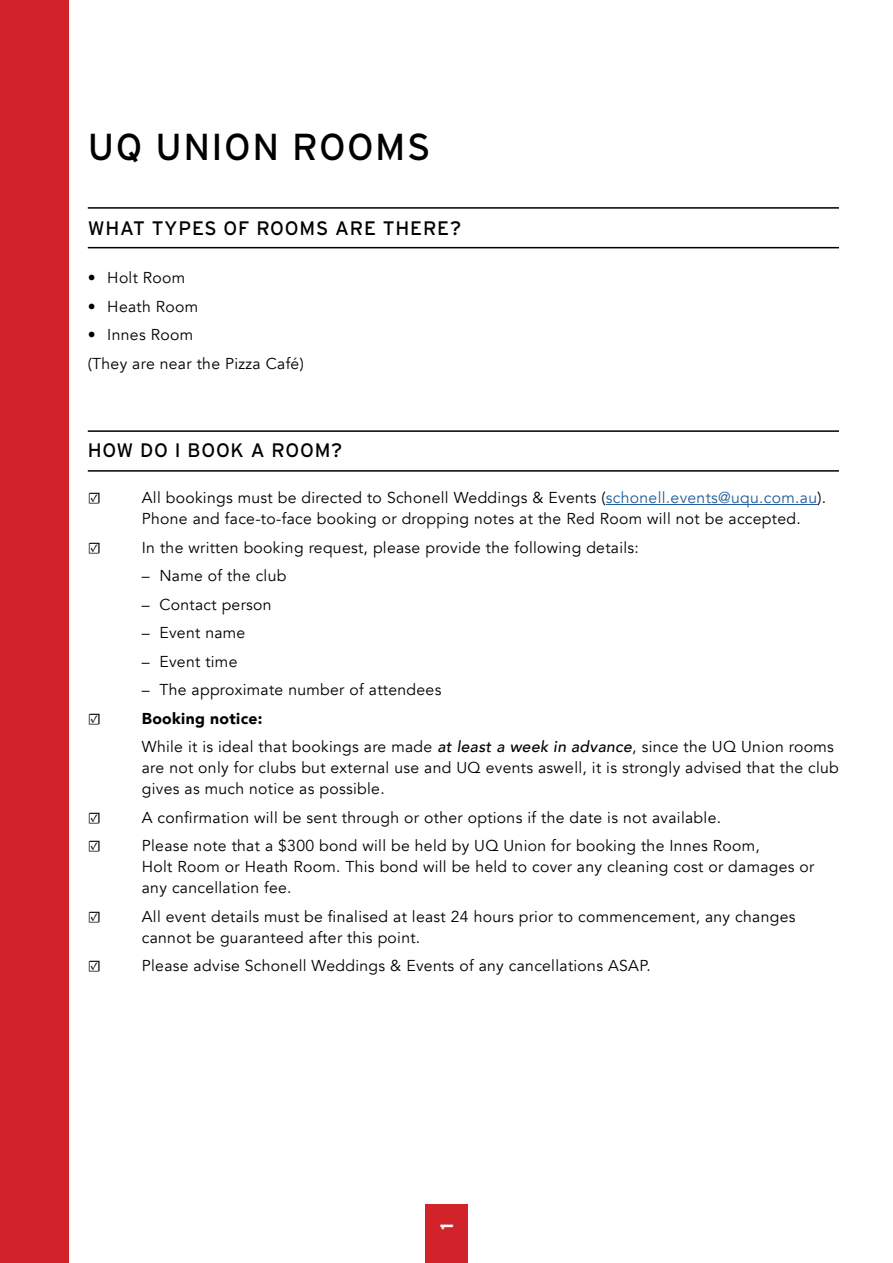
<style>
.page{position:relative;width:893px;height:1263px;background:#fff}
.page>*{position:absolute;margin:0;border:0;box-sizing:border-box;transform-origin:0 0}
.t1{font:37.5px "Interstate";letter-spacing:.04em;color:#000}
.t2{font:19.5px "Interstate";letter-spacing:.04em;color:#000}
.t3{font:700 18px "Interstate";color:#fff}
.t4{font:15.75px/21px "Avenir";letter-spacing:.02em;color:#000}
.t5{font:15.75px "Minion Pro";color:#000}
.s1{color:#215e9e}
.s2{font-weight:900}
.s3{font-weight:500;font-style:italic}
</style>
<div class="page">
<div style="left:425px;top:1204px;width:43px;height:59px;background:#d2232a"></div>
<div style="left:0;top:0;width:69px;height:1263px;background:#d2232a"></div>
<hr style="left:88px;top:247px;width:751px;height:1px;background:#000">
<hr style="left:88px;top:470px;width:751px;height:2px;background:#000">
<hr style="left:88px;top:207px;width:751px;height:2px;background:#000">
<hr style="left:88px;top:430px;width:751px;height:2px;background:#000">
<hr style="left:606px;top:504px;width:211px;height:1px;background:#215e9e">
<h1 class="t1" style="left:88px;top:126px;width:344px">UQ UNION ROOMS</h1>
<p class="t2" style="left:88px;top:217px;width:375px">WHAT TYPES OF ROOMS ARE THERE?</p>
<p class="t4" style="left:88px;top:268px;width:99px">• Holt Room</p>
<p class="t4" style="left:88px;top:296px;width:112px">• Heath Room</p>
<p class="t4" style="left:88px;top:321px;width:217px;line-height:28.5px">• Innes Room<br>(They are near the Pizza Café)</p>
<p class="t2" style="left:88px;top:439px;width:256px">HOW DO I BOOK A ROOM?</p>
<p class="t5" style="left:88px;top:488px;width:15px">☑</p>
<p class="t4" style="left:142px;top:488px;width:686px">All bookings must be directed to Schonell Weddings &amp; Events (<span class="s1">schonell.events@uqu.com.au</span>).<br>Phone and face-to-face booking or dropping notes at the Red Room will not be accepted.</p>
<p class="t5" style="left:88px;top:537px;width:15px">☑</p>
<p class="t4" style="left:142px;top:537px;width:499px">In the written booking request, please provide the following details:</p>
<p class="t4" style="left:142px;top:566px;width:146px">– Name of the club</p>
<p class="t4" style="left:142px;top:594px;width:131px">– Contact person</p>
<p class="t4" style="left:142px;top:623px;width:105px">– Event name</p>
<p class="t4" style="left:142px;top:651px;width:97px">– Event time</p>
<p class="t4" style="left:142px;top:680px;width:301px">– The approximate number of attendees</p>
<p class="t5" style="left:88px;top:708px;width:15px">☑</p>
<p class="t4" style="left:142px;top:704px;width:694px;line-height:28.5px"><span class="s2">Booking notice:<br></span>While it is ideal that bookings are made <span class="s3">at least a week in advance</span>, since the UQ Union rooms</p>
<p class="t4" style="left:142px;top:758px;width:698px">are not only for clubs but external use and UQ events aswell, it is strongly advised that the club gives as much notice as possible.</p>
<p class="t5" style="left:88px;top:807px;width:15px">☑</p>
<p class="t4" style="left:142px;top:807px;width:581px">A confirmation will be sent through or other options if the date is not available.</p>
<p class="t5" style="left:88px;top:836px;width:15px">☑</p>
<p class="t4" style="left:142px;top:836px;width:674px">Please note that a $300 bond will be held by UQ Union for booking the Innes Room,<br>Holt Room or Heath Room. This bond will be held to cover any cleaning cost or damages or any cancellation fee.</p>
<p class="t5" style="left:88px;top:906px;width:15px">☑</p>
<p class="t4" style="left:142px;top:906px;width:655px">All event details must be finalised at least 24 hours prior to commencement, any changes cannot be guaranteed after this point.</p>
<p class="t5" style="left:88px;top:956px;width:15px">☑</p>
<p class="t4" style="left:142px;top:956px;width:510px">Please advise Schonell Weddings &amp; Events of any cancellations ASAP.</p>
<p class="t3" style="left:437px;top:1230px;width:8px;rotate:-90deg">1</p>
</div>
